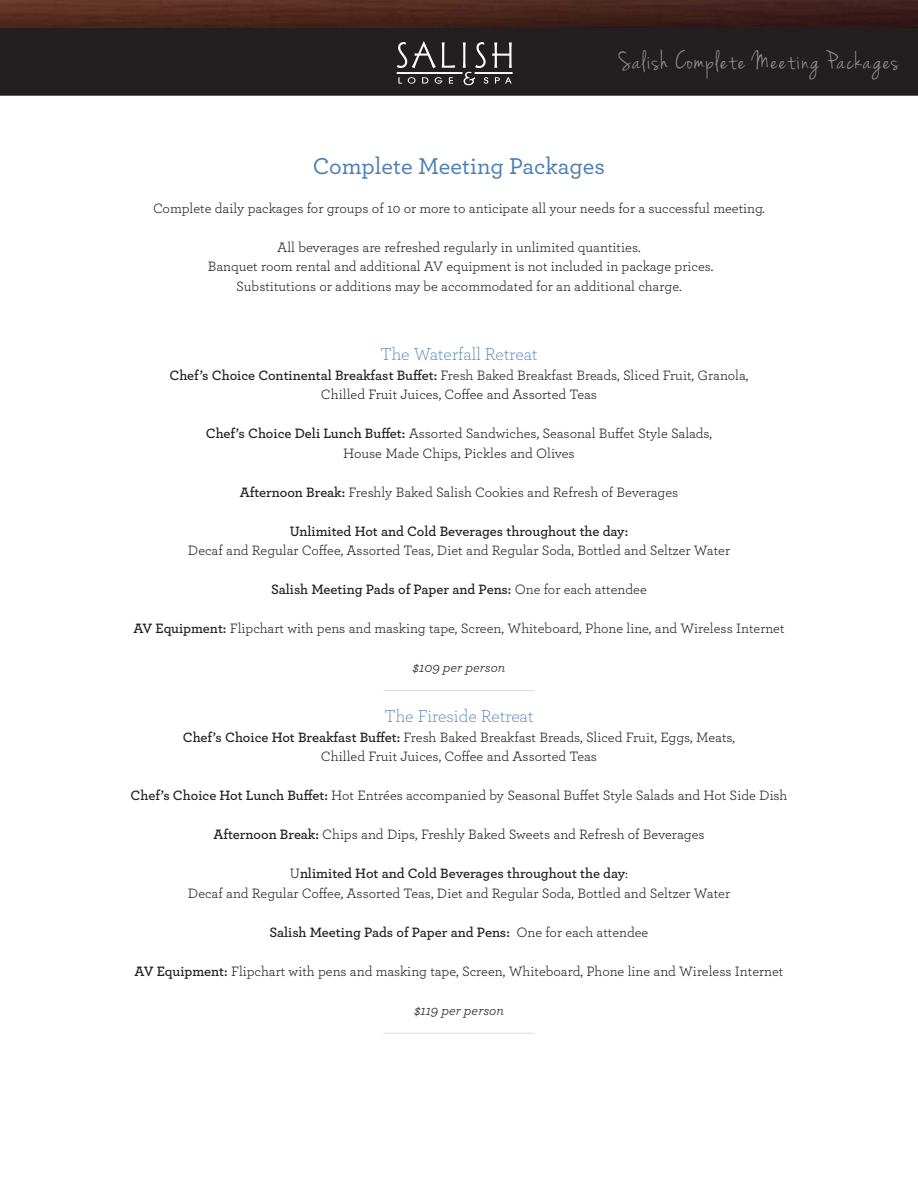
<style>
.page{position:relative;width:918px;height:1188px;background:#fff}
.page>*{position:absolute;margin:0;border:0;box-sizing:border-box;transform-origin:0 0}
.t1{font:27px "Jenna Sue";letter-spacing:.06em;color:#8f9092}
.h2_no_space_centered{font:500 24px "Archer";color:#497db3}
.h2_no_space_centered-2{font:300 18px "Archer";letter-spacing:-.005em;color:#497db3}
.p_no_space_centered{font:14.25px "Archer";color:#231f20}
.p_no_space_centered-2{font:600 14.25px "Archer";letter-spacing:-.005em;color:#231f20}
.p_space_after_center{font:italic 14.25px "Archer";color:#231f20}
.s1{font-weight:600}
.s2{font-weight:400}
</style>
<div class="page">
<div style="left:1px;top:2px;width:916px;height:93px;background:#231f20"></div>
<div style="left:0;top:1px;width:918px;height:95px;border:2px solid #231f20"></div>
<img style="left:0;top:0;width:918px;height:27px">
<svg style="left:442px;top:42px;width:13px;height:26px"></svg>
<svg style="left:397px;top:41px;width:39px;height:27px"></svg>
<svg style="left:398px;top:77px;width:4px;height:7px"></svg>
<svg style="left:408px;top:77px;width:8px;height:7px"></svg>
<svg style="left:422px;top:77px;width:6px;height:7px"></svg>
<svg style="left:435px;top:77px;width:7px;height:7px"></svg>
<svg style="left:449px;top:77px;width:4px;height:7px"></svg>
<svg style="left:463px;top:42px;width:49px;height:43px"></svg>
<div style="left:397px;top:72px;width:65px;height:2px;border:1px solid #fff"></div>
<div style="left:475px;top:72px;width:37px;height:2px;border:1px solid #fff"></div>
<hr style="left:383px;top:690px;width:152px;height:1px;background:#dddbda">
<hr style="left:383px;top:1033px;width:152px;height:1px;background:#dddbda">
<h1 class="t1" style="left:619px;top:49px;width:281px">Salish Complete Meeting Packages</h1>
<p class="h2_no_space_centered" style="left:313px;top:148px;width:294px">Complete Meeting Packages</p>
<p class="p_no_space_centered" style="left:153px;top:198px;width:613px">Complete daily packages for groups of 10 or more to anticipate all your needs for a successful meeting.</p>
<p class="p_no_space_centered" style="left:277px;top:237px;width:365px">All beverages are refreshed regularly in unlimited quantities.</p>
<p class="p_no_space_centered" style="left:208px;top:257px;width:507px">Banquet room rental and additional AV equipment is not included in package prices.</p>
<p class="p_no_space_centered" style="left:236px;top:276px;width:447px">Substitutions or additions may be accommodated for an additional charge.</p>
<p class="h2_no_space_centered-2" style="left:381px;top:343px;width:158px">The Waterfall Retreat</p>
<p class="p_no_space_centered" style="left:169px;top:365px;width:581px"><span class="s1">Chef’s Choice Continental Breakfast Buffet:</span> Fresh Baked Breakfast Breads, Sliced Fruit, Granola,</p>
<p class="p_no_space_centered" style="left:321px;top:385px;width:278px">Chilled Fruit Juices, Coffee and Assorted Teas</p>
<p class="p_no_space_centered" style="left:206px;top:424px;width:508px"><span class="s1">Chef’s Choice Deli Lunch Buffet:</span> Assorted Sandwiches, Seasonal Buffet Style Salads,</p>
<p class="p_no_space_centered" style="left:343px;top:443px;width:233px">House Made Chips, Pickles and Olives</p>
<p class="p_no_space_centered" style="left:240px;top:482px;width:440px"><span class="s1">Afternoon Break:</span> Freshly Baked Salish Cookies and Refresh of Beverages</p>
<p class="p_no_space_centered-2" style="left:290px;top:520px;width:340px">Unlimited Hot and Cold Beverages throughout the day:</p>
<p class="p_no_space_centered" style="left:188px;top:541px;width:544px">Decaf and Regular Coffee, Assorted Teas, Diet and Regular Soda, Bottled and Seltzer Water</p>
<p class="p_no_space_centered-2" style="left:271px;top:579px;width:377px">Salish Meeting Pads of Paper and Pens: <span class="s2">One for each attendee</span></p>
<p class="p_no_space_centered" style="left:133px;top:619px;width:653px"><span class="s1">AV Equipment:</span> Flipchart with pens and masking tape, Screen, Whiteboard, Phone line, and Wireless Internet</p>
<p class="p_space_after_center" style="left:413px;top:657px;width:94px">$109 per person</p>
<p class="h2_no_space_centered-2" style="left:385px;top:705px;width:150px">The Fireside Retreat</p>
<p class="p_no_space_centered" style="left:183px;top:727px;width:554px"><span class="s1">Chef’s Choice Hot Breakfast Buffet:</span> Fresh Baked Breakfast Breads, Sliced Fruit, Eggs, Meats,</p>
<p class="p_no_space_centered" style="left:321px;top:747px;width:278px">Chilled Fruit Juices, Coffee and Assorted Teas</p>
<p class="p_no_space_centered" style="left:131px;top:786px;width:658px"><span class="s1">Chef’s Choice Hot Lunch Buffet:</span> Hot Entrées accompanied by Seasonal Buffet Style Salads and Hot Side Dish</p>
<p class="p_no_space_centered" style="left:213px;top:825px;width:493px"><span class="s1">Afternoon Break:</span> Chips and Dips, Freshly Baked Sweets and Refresh of Beverages</p>
<p class="p_no_space_centered-2" style="left:290px;top:863px;width:340px"><span class="s2">U</span>nlimited Hot and Cold Beverages throughout the day<span class="s2">:</span></p>
<p class="p_no_space_centered" style="left:188px;top:883px;width:544px">Decaf and Regular Coffee, Assorted Teas, Diet and Regular Soda, Bottled and Seltzer Water</p>
<p class="p_no_space_centered-2" style="left:270px;top:921px;width:380px">Salish Meeting Pads of Paper and Pens: <span class="s2">One for each attendee</span></p>
<p class="p_no_space_centered" style="left:135px;top:961px;width:650px"><span class="s1">AV Equipment:</span> Flipchart with pens and masking tape, Screen, Whiteboard, Phone line and Wireless Internet</p>
<p class="p_space_after_center" style="left:414px;top:1000px;width:91px">$119 per person</p>
</div>
